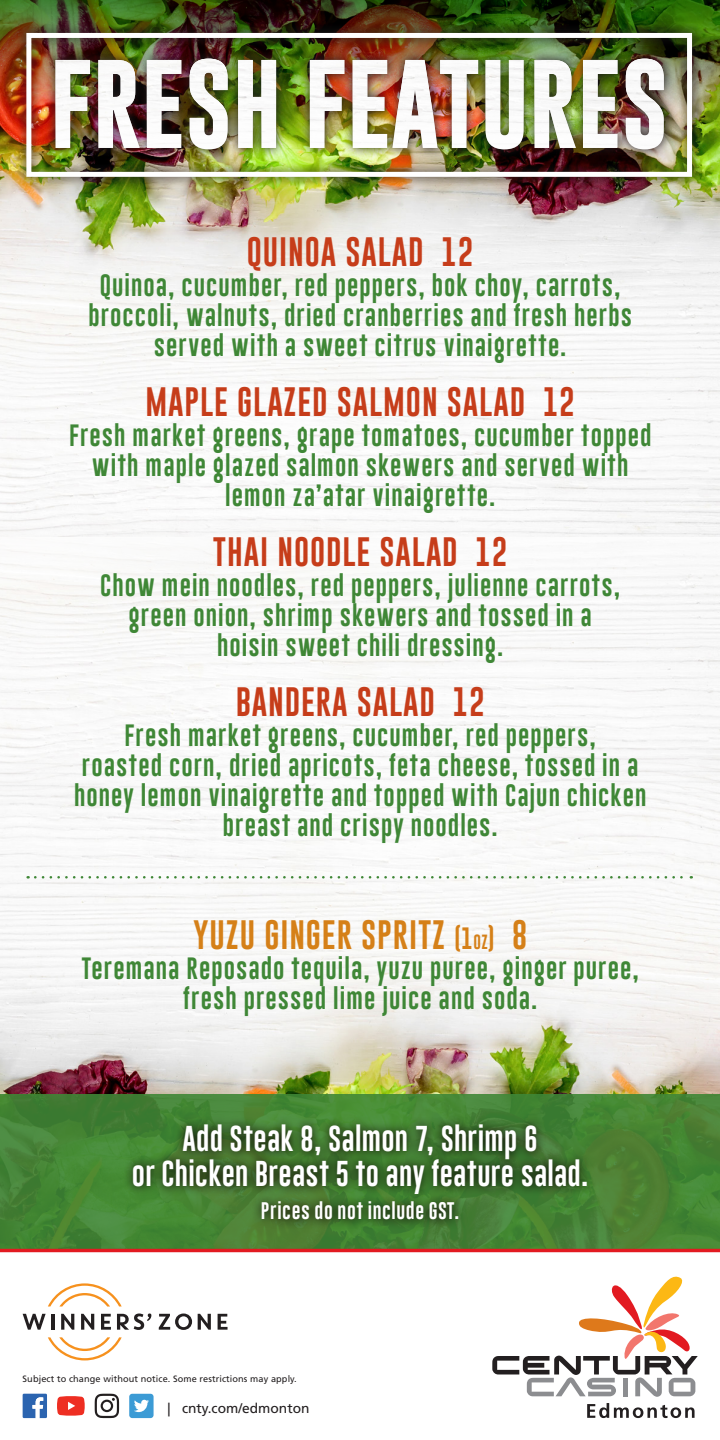
<style>
.page{position:relative;width:720px;height:1440px;background:#fff}
.page>*{position:absolute;margin:0;border:0;box-sizing:border-box;transform-origin:0 0}
.t1{font:30px "Gobold Lowplus";letter-spacing:.03em;color:#c63d1a}
.t2{font:30px "Gobold Lowplus";letter-spacing:.03em;color:#d58018}
.t3{font:26.25px "Gobold Lowplus";letter-spacing:.01em;color:#fff}
.t4{font:22.5px/30px "Gobold Lowplus";letter-spacing:.045em;color:#3f8736;text-align:center}
.t5{font:17.5px "Gobold Lowplus";letter-spacing:.035em;color:#fff}
.t6{font:13.75px "Frutiger LT Std";color:#231f20}
.t7{font:9.25px "Frutiger LT Std";letter-spacing:.01em;color:#231f20}
.s1{font-size:22.5px}
.s2{font-size:15px}
</style>
<div class="page">
<img style="left:1px;top:106px;width:719px;height:410px">
<img style="left:1px;top:807px;width:719px;height:287px">
<img style="left:1px;top:0;width:719px;height:106px">
<svg style="left:1px;top:1094px;width:719px;height:155px;background:#478335"></svg>
<svg style="left:123px;top:1116px;width:474px;height:113px;background:#3b6a2b"></svg>
<img style="left:17px;top:23px;width:685px;height:164px">
<div style="left:26px;top:33px;width:666px;height:144px;border:5px solid #fff"></div>
<svg style="left:35px;top:876px;width:657px;height:3px"></svg>
<svg style="left:23px;top:1394px;width:24px;height:24px"></svg>
<svg style="left:95px;top:1394px;width:24px;height:24px"></svg>
<svg style="left:57px;top:1396px;width:28px;height:20px"></svg>
<div style="left:129px;top:1394px;width:25px;height:24px;background:#3c9bd5;border-radius:3px"></div>
<svg style="left:134px;top:1400px;width:15px;height:12px"></svg>
<svg style="left:23px;top:1314px;width:23px;height:16px"></svg>
<hr style="left:51px;top:1314px;width:3px;height:16px;background:#231f20">
<svg style="left:61px;top:1314px;width:13px;height:16px"></svg>
<svg style="left:81px;top:1314px;width:13px;height:16px"></svg>
<svg style="left:101px;top:1314px;width:10px;height:16px"></svg>
<svg style="left:117px;top:1314px;width:34px;height:16px"></svg>
<svg style="left:159px;top:1314px;width:33px;height:16px"></svg>
<svg style="left:198px;top:1314px;width:13px;height:16px"></svg>
<svg style="left:218px;top:1314px;width:10px;height:16px"></svg>
<svg style="left:48px;top:1283px;width:74px;height:24px"></svg>
<svg style="left:48px;top:1337px;width:74px;height:23px"></svg>
<svg style="left:492px;top:1276px;width:206px;height:121px"></svg>
<svg style="left:587px;top:1403px;width:108px;height:15px"></svg>
<hr style="left:0;top:1249px;width:720px;height:3px;background:#e21a21">
<p class="t1" style="left:247px;top:233px;width:228px">QUINOA SALAD 12</p>
<p class="t4" style="left:88px;top:272px;width:545px">Quinoa, cucumber, red peppers, bok choy, carrots, broccoli, walnuts, dried cranberries and fresh herbs served with a sweet citrus vinaigrette.</p>
<p class="t1" style="left:145px;top:383px;width:431px">MAPLE GLAZED SALMON SALAD 12</p>
<p class="t4" style="left:69px;top:422px;width:584px">Fresh market greens, grape tomatoes, cucumber topped with maple glazed salmon skewers and served with lemon za’atar vinaigrette.</p>
<p class="t1" style="left:213px;top:533px;width:296px">THAI NOODLE SALAD 12</p>
<p class="t4" style="left:100px;top:572px;width:522px">Chow mein noodles, red peppers, julienne carrots, green onion, shrimp skewers and tossed in a hoisin sweet chili dressing.</p>
<p class="t1" style="left:236px;top:683px;width:251px">BANDERA SALAD 12</p>
<p class="t4" style="left:74px;top:722px;width:574px">Fresh market greens, cucumber, red peppers,<br>roasted corn, dried apricots, feta cheese, tossed in a honey lemon vinaigrette and topped with Cajun chicken breast and crispy noodles.</p>
<p class="t2" style="left:193px;top:915px;width:336px">YUZU GINGER SPRITZ <span class="s1">(1</span><span class="s2">OZ</span><span class="s1">)</span> 8</p>
<p class="t4" style="left:82px;top:955px;width:559px">Teremana Reposado tequila, yuzu puree, ginger puree, fresh pressed lime juice and soda.</p>
<p class="t3" style="left:182px;top:1122px;width:357px">Add Steak 8, Salmon 7, Shrimp 6</p>
<p class="t3" style="left:132px;top:1157px;width:458px">or Chicken Breast 5 to any feature salad.</p>
<p class="t5" style="left:261px;top:1199px;width:200px">Prices do not include GST.</p>
<p class="t7" style="left:23px;top:1373px;width:276px">Subject to change without notice. Some restrictions may apply.</p>
<p class="t6" style="left:168px;top:1400px;width:144px">| cnty.com/edmonton</p>
</div>
